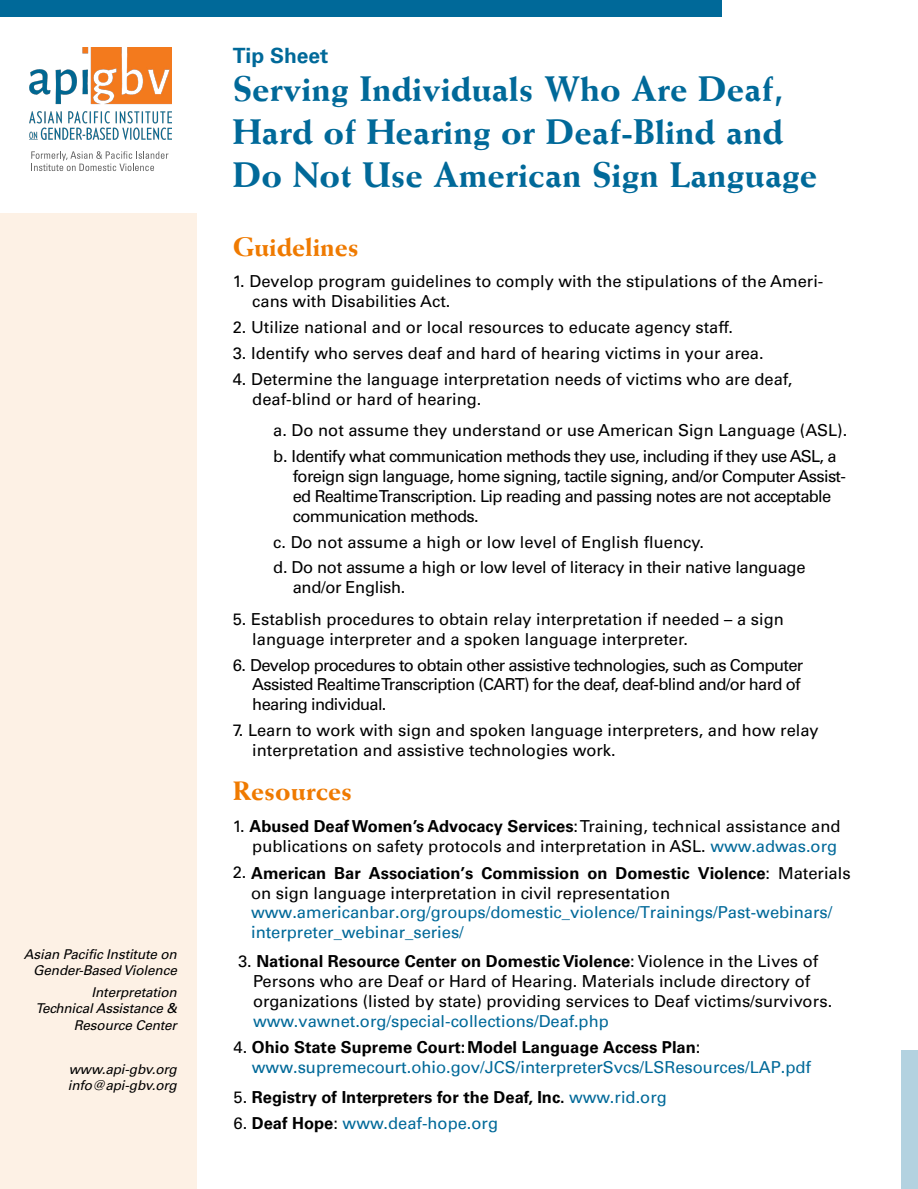
<style>
.page{position:relative;width:918px;height:1189px;background:#fff}
.page>*{position:absolute;margin:0;border:0;box-sizing:border-box;transform-origin:0 0}
.t1{font:800 36px/43.2px "Weiss";color:#006999}
.t2{font:800 27px "Weiss";color:#ef7a00}
.t3{font:700 21px "Univers";color:#006999}
.t4{font:16.5px/19.8px "Univers";color:#000}
.t5{font:16.5px/19.8px "Univers";letter-spacing:-.04em;color:#000}
.t6{font:16.5px/19.8px "Univers";color:#006999}
.t7{font:16.5px/25.8px "Univers";letter-spacing:-.02em;color:#000}
.t8{font:700 16.5px "Univers";color:#000}
.t9{font:italic 13.5px/16.2px "Univers";letter-spacing:-.01em;color:#000;text-align:right}
.s1{font-weight:700}
.s2{color:#006999}
.s3{color:#000}
.s4{font-weight:700;color:#000}
.s5{font-weight:400}
.s6{font-weight:400;color:#006999}
</style>
<div class="page">
<div style="left:1px;top:213px;width:196px;height:975px;background:#fdf1e5"></div>
<div style="left:0;top:0;width:722px;height:17px;background:#006999"></div>
<div style="left:901px;top:1049px;width:17px;height:139px;background:#b3d2e0"></div>
<svg style="left:31px;top:151px;width:137px;height:20px"></svg>
<img style="left:30px;top:48px;width:142px;height:91px">
<p class="t9" style="left:24px;top:945px;width:154px">Asian Pacific Institute on<br>Gender-Based Violence</p>
<p class="t9" style="left:36px;top:984px;width:143px">Interpretation<br>Technical Assistance &amp;<br>Resource Center</p>
<p class="t9" style="left:68px;top:1060px;width:111px;text-align:left">www.api-gbv.org info@api-gbv.org</p>
<p class="t3" style="left:233px;top:44px;width:97px">Tip Sheet</p>
<h1 class="t1" style="left:233px;top:66px;width:586px">Serving Individuals Who Are Deaf,<br>Hard of Hearing or Deaf-Blind and<br>Do Not Use American Sign Language</h1>
<h2 class="t2" style="left:233px;top:230px;width:127px">Guidelines</h2>
<p class="t4" style="left:252px;top:272px;width:573px;text-indent:-20px">1. Develop program guidelines to comply with the stipulations of the Ameri&shy;cans with Disabilities Act.</p>
<p class="t4" style="left:233px;top:317px;width:502px">2. Utilize national and or local resources to educate agency staff.</p>
<p class="t4" style="left:233px;top:343px;width:532px">3. Identify who serves deaf and hard of hearing victims in your area.</p>
<p class="t4" style="left:252px;top:369px;width:542px;text-indent:-20px">4. Determine the language interpretation needs of victims who are deaf, deaf-blind or hard of hearing.</p>
<p class="t5" style="left:273px;top:417px;width:576px;line-height:25.8px">a. Do not assume they understand or use American Sign Language (ASL). b. Identify what communication methods they use, including if they use ASL, a</p>
<p class="t5" style="left:293px;top:466px;width:555px">foreign sign language, home signing, tactile signing, and/or Computer Assist&shy;ed Realtime Transcription. Lip reading and passing notes are not acceptable communication methods.</p>
<p class="t7" style="left:273px;top:528px;width:534px">c. Do not assume a high or low level of English fluency.<br>d. Do not assume a high or low level of literacy in their native language</p>
<p class="t7" style="left:293px;top:574px;width:114px">and/or English.</p>
<p class="t4" style="left:252px;top:609px;width:533px;text-indent:-20px">5. Establish procedures to obtain relay interpretation if needed – a sign language interpreter and a spoken language interpreter.</p>
<p class="t5" style="left:252px;top:654px;width:552px;text-indent:-20px">6. Develop procedures to obtain other assistive technologies, such as Computer<br>Assisted Realtime Transcription (CART) for the deaf, deaf-blind and/or hard of hearing individual.</p>
<p class="t4" style="left:252px;top:720px;width:568px;text-indent:-20px">7. Learn to work with sign and spoken language interpreters, and how relay interpretation and assistive technologies work.</p>
<h2 class="t2" style="left:233px;top:774px;width:121px">Resources</h2>
<p class="t4" style="left:233px;top:816px;width:609px;text-align:right">1. <span class="s1">Abused Deaf Women’s Advocacy Services</span>: Training, technical assistance and publications on safety protocols and interpretation in ASL. <span class="s2">www.adwas.org</span></p>
<p class="t4" style="left:251px;top:862px;width:601px;text-indent:-18px">2. <span class="s1">American Bar Association’s Commission on Domestic Violence</span>: Materials on sign language interpretation in civil representation</p>
<p class="t6" style="left:251px;top:902px;width:583px">www.americanbar.org/groups/domestic_violence/Trainings/Past-webinars/ interpreter_webinar_series/</p>
<p class="t4" style="left:253px;top:951px;width:581px;text-indent:-15px">3. <span class="s1">National Resource Center on Domestic Violence</span>: Violence in the Lives of<br>Persons who are Deaf or Hard of Hearing. Materials include directory of organizations (listed by state) providing services to Deaf victims/survivors.</p>
<p class="t6" style="left:253px;top:1010px;width:357px">www.vawnet.org/special-collections/Deaf.php</p>
<p class="t6" style="left:252px;top:1037px;width:561px;text-indent:-18px"><span class="s3">4.</span> <span class="s4">Ohio State Supreme Court: Model Language Access Plan</span><span class="s3">: </span>www.supremecourt.ohio.gov/JCS/interpreterSvcs/LSResources/LAP.pdf</p>
<p class="t8" style="left:234px;top:1087px;width:435px"><span class="s5">5.</span> Registry of Interpreters for the Deaf, Inc. <span class="s6">www.rid.org</span></p>
<p class="t6" style="left:234px;top:1112px;width:266px"><span class="s3">6.</span> <span class="s4">Deaf Hope</span><span class="s3">:</span> www.deaf-hope.org</p>
</div>
